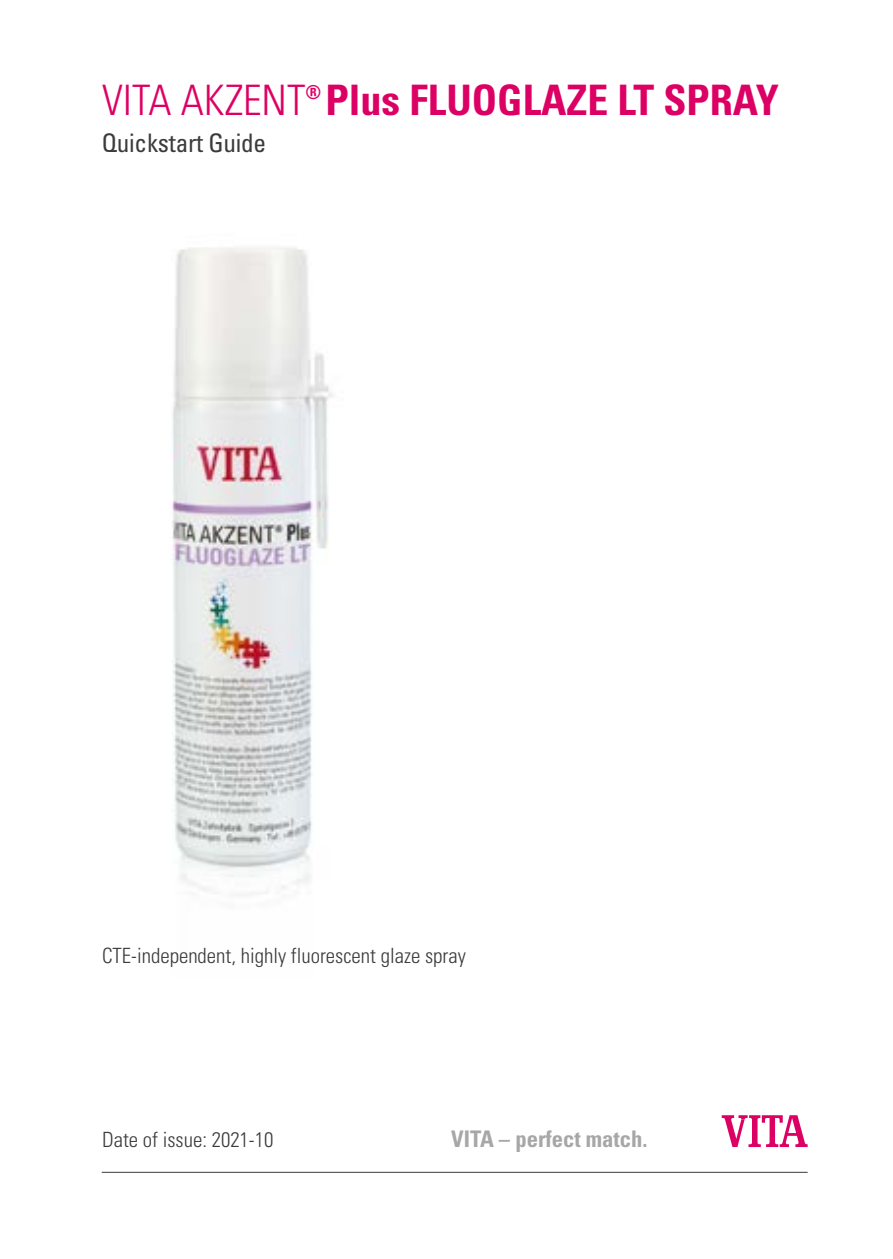
<style>
.page{position:relative;width:893px;height:1259px;background:#fff}
.page>*{position:absolute;margin:0;border:0;box-sizing:border-box;transform-origin:0 0}
.t1{font:700 condensed 42px "Univers LT Std";color:#dd0064}
.t2{font:condensed 25.5px "Univers LT";letter-spacing:-.01em;color:#3b3b3a}
.t3{font:700 condensed 22.8px "Univers LT Std";color:#a7a7a8}
.t4{font:300 condensed 21px "Univers LT Std";color:#3b3b3a}
.s1{font-weight:300}
</style>
<div class="page">
<hr style="left:102px;top:1171px;width:706px;height:1px;background:#3b3b3a">
<svg style="left:722px;top:1115px;width:86px;height:32px"></svg>
<img style="left:171px;top:247px;width:163px;height:647px">
<h1 class="t1" style="left:102px;top:75px;width:678px"><span class="s1">VITA AKZENT</span><sup>®</sup> Plus FLUOGLAZE LT SPRAY</h1>
<p class="t2" style="left:102px;top:127px;width:166px">Quickstart Guide</p>
<p class="t4" style="left:102px;top:943px;width:365px">CTE-independent, highly fluorescent glaze spray</p>
<p class="t4" style="left:102px;top:1126px;width:173px">Date of issue: 2021-10</p>
<p class="t3" style="left:451px;top:1125px;width:198px">VITA – perfect match.</p>
</div>
